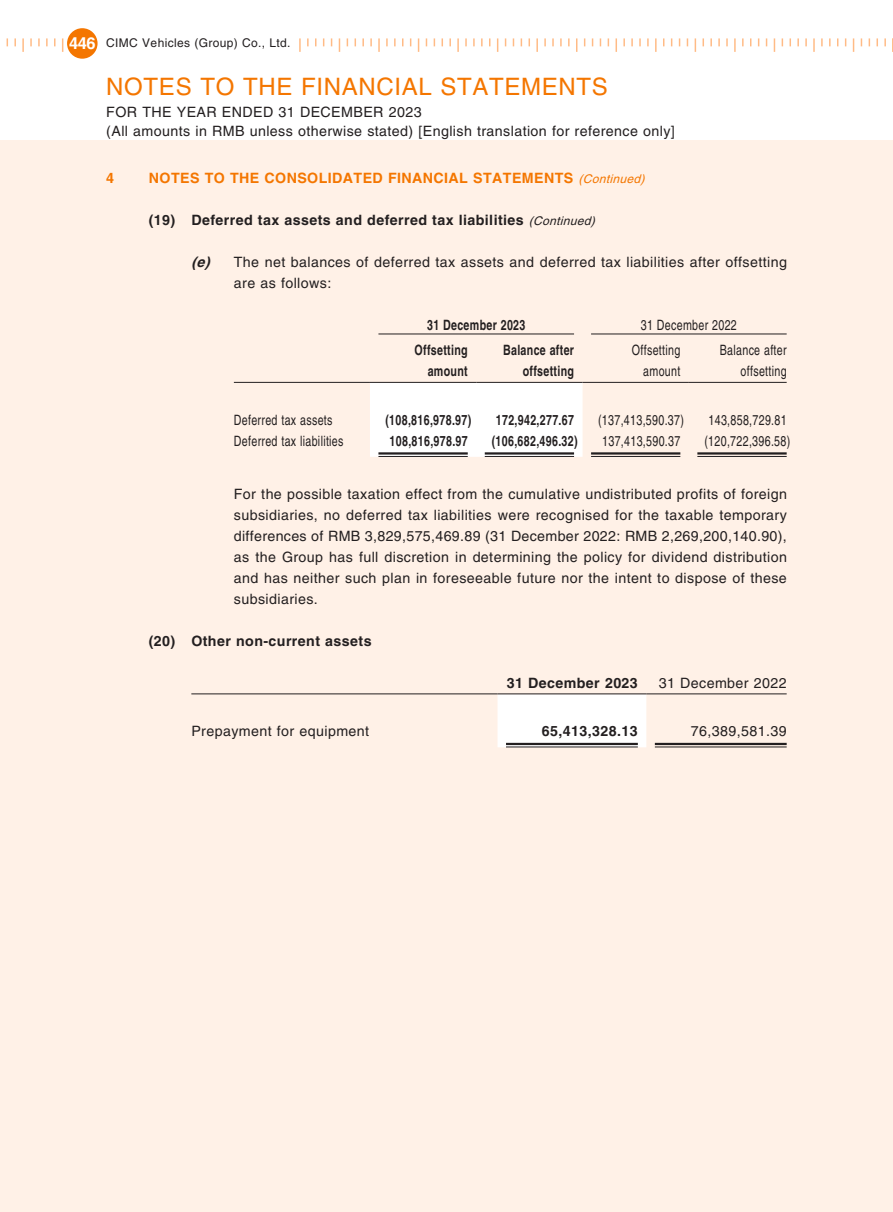
<style>
.page{position:relative;width:893px;height:1212px;background:#fff}
.page>*{position:absolute;margin:0;border:0;box-sizing:border-box;transform-origin:0 0}
.t1{font:24px "Helvetica LT Std";letter-spacing:.03em;color:#f47600}
.t2{font:14.25px/21px "Helvetica LT Std";letter-spacing:.03em;color:#231f20}
.t3{font:14.25px/21px "Helvetica LT Std";letter-spacing:.03em;color:#231f20;text-align:right;scale:.75 1}
.t4{font:700 14.25px/21px "Helvetica LT Std";letter-spacing:.03em;color:#231f20;text-align:right;scale:.75 1}
.t5{font:700 14.25px "Helvetica LT Std";letter-spacing:.03em;color:#231f20}
.t6{font:700 14.25px "Helvetica LT Std";letter-spacing:.03em;color:#f47600}
.t7{font:12px "Helvetica LT Std";letter-spacing:.03em;color:#231f20}
.s1{font-weight:700;font-size:16.5px;color:#fff}
.s2{font-weight:400;font-style:italic;font-size:12px}
.s3{font-weight:700;font-style:italic}
</style>
<div class="page">
<div style="left:67px;top:28px;width:31px;height:31px;background:#f47600;border-radius:50%"></div>
<svg style="left:62px;top:38px;width:1px;height:14px"></svg>
<svg style="left:54px;top:38px;width:2px;height:8px"></svg>
<svg style="left:46px;top:38px;width:2px;height:8px"></svg>
<svg style="left:38px;top:38px;width:2px;height:8px"></svg>
<svg style="left:30px;top:38px;width:2px;height:8px"></svg>
<svg style="left:22px;top:38px;width:2px;height:14px"></svg>
<svg style="left:14px;top:38px;width:2px;height:8px"></svg>
<svg style="left:884px;top:38px;width:2px;height:8px"></svg>
<svg style="left:876px;top:38px;width:2px;height:8px"></svg>
<svg style="left:853px;top:38px;width:1px;height:14px"></svg>
<svg style="left:821px;top:38px;width:2px;height:8px"></svg>
<svg style="left:813px;top:38px;width:2px;height:14px"></svg>
<svg style="left:805px;top:38px;width:2px;height:8px"></svg>
<svg style="left:797px;top:38px;width:2px;height:8px"></svg>
<svg style="left:789px;top:38px;width:2px;height:8px"></svg>
<svg style="left:774px;top:38px;width:1px;height:14px"></svg>
<svg style="left:742px;top:38px;width:2px;height:8px"></svg>
<svg style="left:734px;top:38px;width:2px;height:14px"></svg>
<svg style="left:726px;top:38px;width:2px;height:8px"></svg>
<svg style="left:718px;top:38px;width:2px;height:8px"></svg>
<svg style="left:710px;top:38px;width:2px;height:8px"></svg>
<svg style="left:702px;top:38px;width:2px;height:8px"></svg>
<svg style="left:695px;top:38px;width:1px;height:14px"></svg>
<svg style="left:655px;top:38px;width:2px;height:14px"></svg>
<svg style="left:647px;top:38px;width:2px;height:8px"></svg>
<svg style="left:639px;top:38px;width:2px;height:8px"></svg>
<svg style="left:631px;top:38px;width:2px;height:8px"></svg>
<svg style="left:623px;top:38px;width:2px;height:8px"></svg>
<svg style="left:615px;top:38px;width:2px;height:14px"></svg>
<svg style="left:576px;top:38px;width:1px;height:14px"></svg>
<svg style="left:568px;top:38px;width:2px;height:8px"></svg>
<svg style="left:560px;top:38px;width:2px;height:8px"></svg>
<svg style="left:552px;top:38px;width:2px;height:8px"></svg>
<svg style="left:544px;top:38px;width:2px;height:8px"></svg>
<svg style="left:536px;top:38px;width:2px;height:14px"></svg>
<svg style="left:497px;top:38px;width:1px;height:14px"></svg>
<svg style="left:481px;top:38px;width:2px;height:8px"></svg>
<svg style="left:473px;top:38px;width:2px;height:8px"></svg>
<svg style="left:465px;top:38px;width:2px;height:8px"></svg>
<svg style="left:457px;top:38px;width:2px;height:14px"></svg>
<svg style="left:449px;top:38px;width:2px;height:8px"></svg>
<svg style="left:418px;top:38px;width:1px;height:14px"></svg>
<svg style="left:394px;top:38px;width:2px;height:8px"></svg>
<svg style="left:386px;top:38px;width:2px;height:8px"></svg>
<svg style="left:378px;top:38px;width:2px;height:14px"></svg>
<svg style="left:370px;top:38px;width:2px;height:8px"></svg>
<svg style="left:362px;top:38px;width:2px;height:8px"></svg>
<svg style="left:339px;top:38px;width:1px;height:14px"></svg>
<svg style="left:307px;top:38px;width:2px;height:8px"></svg>
<svg style="left:299px;top:38px;width:2px;height:14px"></svg>
<svg style="left:892px;top:38px;width:1px;height:14px"></svg>
<div style="left:0;top:140px;width:893px;height:1072px;background:#fff1e7"></div>
<div style="left:370px;top:383px;width:213px;height:74px;background:#fff"></div>
<hr style="left:378px;top:334px;width:196px;height:1px;background:#231f20">
<hr style="left:591px;top:334px;width:196px;height:1px;background:#231f20">
<hr style="left:234px;top:382px;width:136px;height:1px;background:#231f20">
<hr style="left:370px;top:382px;width:106px;height:1px;background:#231f20">
<hr style="left:476px;top:382px;width:107px;height:1px;background:#231f20">
<hr style="left:583px;top:382px;width:106px;height:1px;background:#231f20">
<hr style="left:689px;top:382px;width:98px;height:1px;background:#231f20">
<hr style="left:378px;top:452px;width:90px;height:3px;background:#231f20">
<hr style="left:378px;top:456px;width:90px;height:1px;background:#231f20">
<hr style="left:485px;top:452px;width:89px;height:3px;background:#231f20">
<hr style="left:485px;top:456px;width:89px;height:1px;background:#231f20">
<hr style="left:591px;top:452px;width:89px;height:3px;background:#231f20">
<hr style="left:591px;top:456px;width:89px;height:1px;background:#231f20">
<hr style="left:697px;top:452px;width:90px;height:3px;background:#231f20">
<hr style="left:697px;top:456px;width:90px;height:1px;background:#231f20">
<div style="left:497px;top:694px;width:149px;height:53px;background:#fff"></div>
<hr style="left:191px;top:693px;width:306px;height:1px;background:#231f20">
<hr style="left:497px;top:693px;width:149px;height:1px;background:#231f20">
<hr style="left:646px;top:693px;width:141px;height:1px;background:#231f20">
<hr style="left:506px;top:743px;width:132px;height:2px;background:#231f20">
<hr style="left:506px;top:746px;width:132px;height:1px;background:#231f20">
<hr style="left:655px;top:743px;width:132px;height:2px;background:#231f20">
<hr style="left:655px;top:746px;width:132px;height:1px;background:#231f20">
<p class="t7" style="left:69px;top:36px;width:223px"><span class="s1">446</span> CIMC Vehicles (Group) Co., Ltd.</p>
<h1 class="t1" style="left:106px;top:73px;width:503px">NOTES TO THE FINANCIAL STATEMENTS</h1>
<p class="t2" style="left:106px;top:102px;width:570px;line-height:19.5px">FOR THE YEAR ENDED 31 DECEMBER 2023<br>(All amounts in RMB unless otherwise stated) [English translation for reference only]</p>
<p class="t6" style="left:106px;top:169px;width:9px">4</p>
<p class="t6" style="left:149px;top:169px;width:501px">NOTES TO THE CONSOLIDATED FINANCIAL STATEMENTS <span class="s2">(Continued)</span></p>
<p class="t5" style="left:149px;top:211px;width:451px">(19) Deferred tax assets and deferred tax liabilities <span class="s2">(Continued)</span></p>
<p class="t2" style="left:234px;top:251px;width:555px;text-indent:-43px"><span class="s3">(e)</span> The net balances of deferred tax assets and deferred tax liabilities after offsetting are as follows:</p>
<p class="t4" style="left:427px;top:314px;width:133px">31 December 2023</p>
<p class="t3" style="left:641px;top:314px;width:129px">31 December 2022</p>
<p class="t4" style="left:415px;top:340px;width:72px">Offsetting amount</p>
<p class="t4" style="left:503px;top:340px;width:96px">Balance after offsetting</p>
<p class="t3" style="left:632px;top:340px;width:66px">Offsetting amount</p>
<p class="t3" style="left:720px;top:340px;width:91px">Balance after offsetting</p>
<p class="t3" style="left:234px;top:409px;width:133px">Deferred tax assets</p>
<p class="t4" style="left:385px;top:409px;width:116px">(108,816,978.97)</p>
<p class="t4" style="left:496px;top:409px;width:106px">172,942,277.67</p>
<p class="t3" style="left:598px;top:409px;width:116px">(137,413,590.37)</p>
<p class="t3" style="left:708px;top:409px;width:106px">143,858,729.81</p>
<p class="t3" style="left:234px;top:430px;width:148px">Deferred tax liabilities</p>
<p class="t4" style="left:390px;top:430px;width:106px">108,816,978.97</p>
<p class="t4" style="left:492px;top:430px;width:116px">(106,682,496.32)</p>
<p class="t3" style="left:602px;top:430px;width:106px">137,413,590.37</p>
<p class="t3" style="left:704px;top:430px;width:116px">(120,722,396.58)</p>
<p class="t2" style="left:234px;top:483px;width:555px;text-align:justify">For the possible taxation effect from the cumulative undistributed profits of foreign subsidiaries, no deferred tax liabilities were recognised for the taxable temporary differences of RMB 3,829,575,469.89 (31 December 2022: RMB 2,269,200,140.90), as the Group has full discretion in determining the policy for dividend distribution and has neither such plan in foreseeable future nor the intent to dispose of these subsidiaries.</p>
<p class="t5" style="left:149px;top:632px;width:224px">(20) Other non-current assets</p>
<p class="t5" style="left:507px;top:674px;width:133px">31 December 2023</p>
<p class="t2" style="left:659px;top:672px;width:129px">31 December 2022</p>
<p class="t2" style="left:191px;top:721px;width:179px">Prepayment for equipment</p>
<p class="t5" style="left:542px;top:722px;width:97px">65,413,328.13</p>
<p class="t2" style="left:691px;top:721px;width:97px">76,389,581.39</p>
</div>
